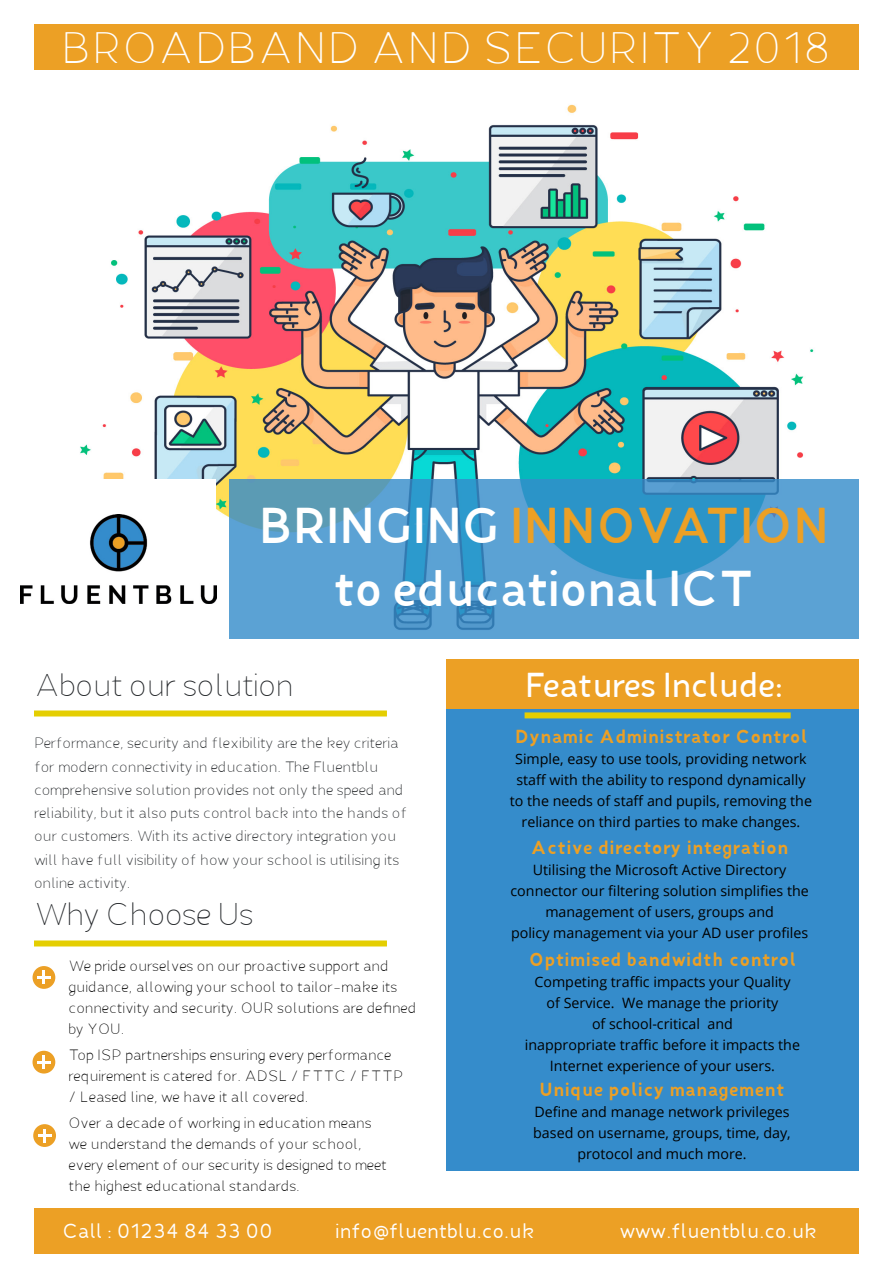
<style>
.page{position:relative;width:893px;height:1263px;background:#fff}
.page>*{position:absolute;margin:0;border:0;box-sizing:border-box;transform-origin:0 0}
.t1{font:48px/63px "Fibon Neue Semi Bold Round";letter-spacing:-.02em;color:#fff;text-align:center}
.t2{font:42px "Fibon Neue Light Round 2";color:#fff}
.t3{font:33px "Fibon Neue Medium Round";letter-spacing:-.02em;color:#fff}
.t4{font:200 30px "Fibon Neue";letter-spacing:-.02em;color:#232629}
.t5{font:19.5px "Fibon Neue";color:#fff}
.t6{font:18px "Fibon Neue Bold Round";letter-spacing:.03em;color:#eca025}
.t7{font:14.25px/21px "Open Sans";color:#000;text-align:center}
.t8{font:14.25px/21px "Fibon Neue Light Round 2";color:#000}
.t9{font:14.25px/23.2px "Fibon Neue Light Round 2";color:#232629}
.s1{color:#eca025}
</style>
<div class="page">
<div style="left:34px;top:1209px;width:825px;height:45px;background:#eca025"></div>
<div style="left:34px;top:24px;width:825px;height:45px;background:#eca025"></div>
<div style="left:446px;top:709px;width:413px;height:461px;background:#358ccb"></div>
<img style="left:20px;top:104px;width:794px;height:534px">
<div style="left:446px;top:659px;width:413px;height:50px;background:#eca025"></div>
<div style="left:21px;top:479px;width:195px;height:159px;background:#fff"></div>
<img style="left:21px;top:514px;width:195px;height:89px">
<svg style="left:230px;top:479px;width:629px;height:159px;background:#4f9dce"></svg>
<div style="left:33px;top:966px;width:22px;height:23px;background:#eca025;border-radius:50%"></div>
<svg style="left:43px;top:971px;width:2px;height:13px"></svg>
<hr style="left:37px;top:976px;width:14px;height:3px;background:#fff">
<div style="left:33px;top:1051px;width:22px;height:22px;background:#eca025;border-radius:50%"></div>
<svg style="left:37px;top:1055px;width:14px;height:14px"></svg>
<div style="left:33px;top:1124px;width:23px;height:23px;background:#eca025;border-radius:50%"></div>
<svg style="left:38px;top:1129px;width:13px;height:13px"></svg>
<div style="left:34px;top:710px;width:353px;height:6px;background:#e4ce01"></div>
<div style="left:525px;top:712px;width:266px;height:6px;background:#e4ce01"></div>
<div style="left:34px;top:940px;width:353px;height:6px;background:#e4ce01"></div>
<h2 class="t2" style="left:62px;top:20px;width:771px">BROADBAND AND SECURITY 2018</h2>
<h1 class="t1" style="left:259px;top:494px;width:573px">BRINGING <span class="s1">INNOVATION </span>to educational ICT</h1>
<h3 class="t4" style="left:34px;top:665px;width:261px">About our solution</h3>
<p class="t9" style="left:34px;top:731px;width:375px">Performance, security and flexibility are the key criteria for modern connectivity in education. The Fluentblu comprehensive solution provides not only the speed and reliability, but it also puts control back into the hands of our customers. With its active directory integration you will have full visibility of how your school is utilising its online activity.</p>
<h3 class="t4" style="left:34px;top:895px;width:221px">Why Choose Us</h3>
<p class="t8" style="left:69px;top:955px;width:349px">We pride ourselves on our proactive support and guidance, allowing your school to tailor-make its connectivity and security. OUR solutions are defined by YOU.</p>
<p class="t8" style="left:69px;top:1044px;width:336px">Top ISP partnerships ensuring every performance requirement is catered for. ADSL / FTTC / FTTP / Leased line, we have it all covered.</p>
<p class="t8" style="left:69px;top:1112px;width:320px">Over a decade of working in education means we understand the demands of your school, every element of our security is designed to meet the highest educational standards.</p>
<h3 class="t3" style="left:525px;top:664px;width:260px">Features Include:</h3>
<p class="t6" style="left:515px;top:724px;width:294px">Dynamic Administrator Control</p>
<p class="t7" style="left:510px;top:748px;width:304px">Simple, easy to use tools, providing network staff with the ability to respond dynamically to the needs of staff and pupils, removing the reliance on third parties to make changes.</p>
<p class="t6" style="left:531px;top:835px;width:259px">Active directory integration</p>
<p class="t7" style="left:510px;top:858px;width:300px">Utilising the Microsoft Active Directory connector our filtering solution simplifies the management of users, groups and<br>policy management via your AD user profiles</p>
<p class="t6" style="left:529px;top:948px;width:269px">Optimised bandwidth control</p>
<p class="t7" style="left:525px;top:971px;width:277px">Competing traffic impacts your Quality<br>of Service. We manage the priority<br>of school-critical and<br>inappropriate traffic before it impacts the Internet experience of your users.</p>
<p class="t6" style="left:540px;top:1077px;width:246px">Unique policy management</p>
<p class="t7" style="left:533px;top:1101px;width:259px">Define and manage network privileges based on username, groups, time, day, protocol and much more.</p>
<h3 class="t5" style="left:62px;top:1218px;width:212px">Call : 01234 84 33 00</h3>
<h3 class="t5" style="left:335px;top:1218px;width:201px">info@fluentblu.co.uk</h3>
<h3 class="t5" style="left:619px;top:1218px;width:199px">www.fluentblu.co.uk</h3>
</div>
